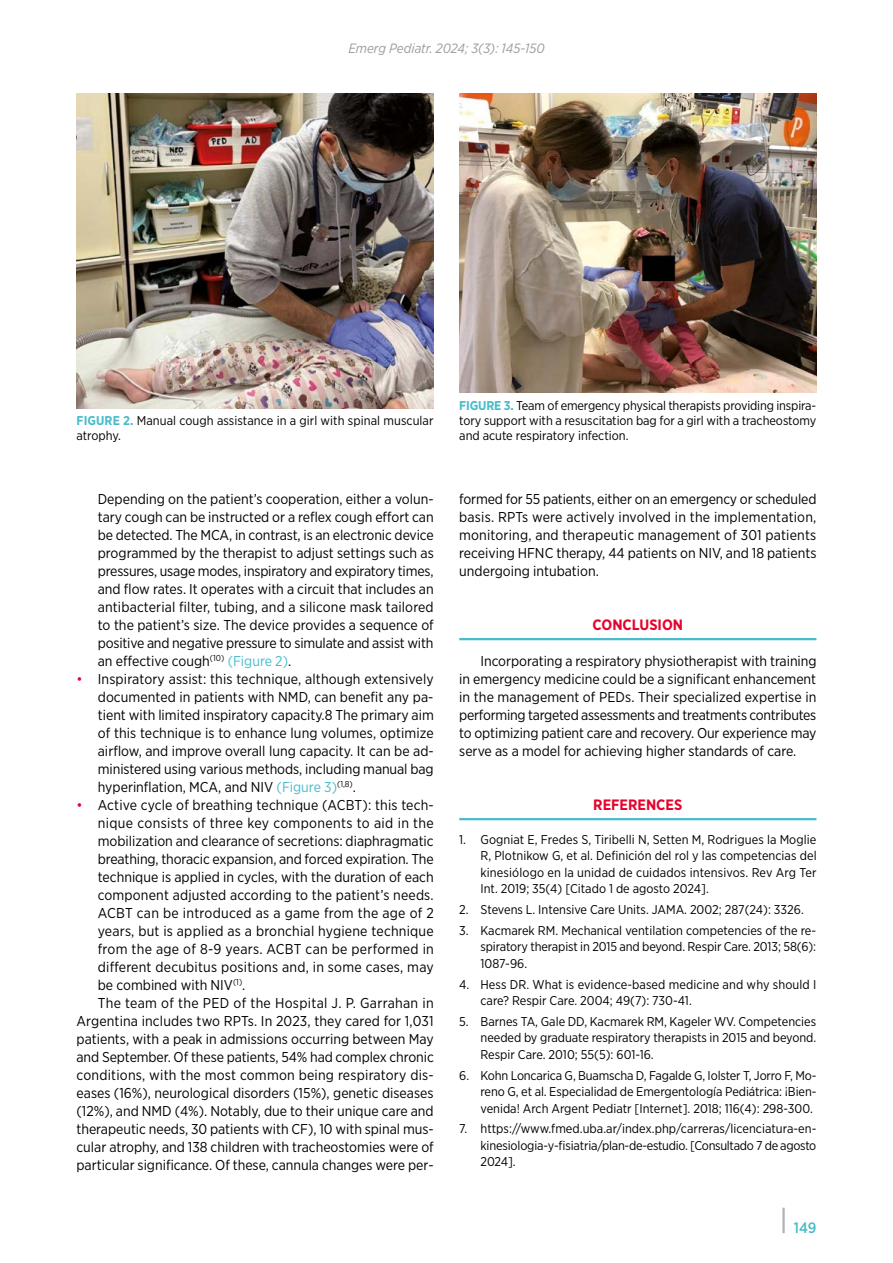
<style>
.page{position:relative;width:893px;height:1263px;background:#fff}
.page>*{position:absolute;margin:0;border:0;box-sizing:border-box;transform-origin:0 0}
.t1{font:700 15px "Gotham Narrow";color:#e4032c}
.t2{font:500 15px "Gotham Narrow";color:#47bcca}
.t3{font:14.25px/18px "Gotham Narrow";color:#000;text-align:justify}
.t4{font:14.25px "Gotham Narrow";letter-spacing:.02em;color:#000}
.t5{font:14.25px "Gotham Narrow";letter-spacing:.025em;color:#000}
.t6{font:italic 13.5px "Gotham Narrow";color:#9d9d9c}
.t7{font:12.75px/16.5px "Gotham Narrow";color:#000;text-align:justify}
.s1{font-weight:700;color:#47bcca}
.s2{color:#47bcca}
.s3{color:#e4032c}
</style>
<div class="page">
<hr style="left:782px;top:1208px;width:3px;height:25px;background:#b3b2b2">
<hr style="left:459px;top:638px;width:357px;height:2px;background:#47bcca">
<hr style="left:459px;top:818px;width:357px;height:2px;background:#47bcca">
<img style="left:77px;top:94px;width:357px;height:314px">
<img style="left:459px;top:94px;width:357px;height:299px">
<p class="t6" style="left:348px;top:40px;width:198px">Emerg Pediatr. 2024; 3(3): 145-150</p>
<p class="t7" style="left:77px;top:413px;width:359px;line-height:15px"><span class="s1">FIGURE 2.</span> Manual cough assistance in a girl with spinal muscular atrophy.</p>
<p class="t3" style="left:98px;top:490px;width:338px">Depending on the patient’s cooperation, either a volun&shy;tary cough can be instructed or a reflex cough effort can be detected. The MCA, in contrast, is an electronic device programmed by the therapist to adjust settings such as pressures, usage modes, inspiratory and expiratory times, and flow rates. It operates with a circuit that includes an antibacterial filter, tubing, and a silicone mask tailored to the patient’s size. The device provides a sequence of positive and negative pressure to simulate and assist with an effective cough<sup>(10)</sup> <span class="s2">(Figure 2)</span>.</p>
<p class="t3" style="left:98px;top:670px;width:338px;text-indent:-21px"><span class="s3">•</span> Inspiratory assist: this technique, although extensively documented in patients with NMD, can benefit any pa&shy;tient with limited inspiratory capacity.8 The primary aim of this technique is to enhance lung volumes, optimize airflow, and improve overall lung capacity. It can be ad&shy;ministered using various methods, including manual bag hyperinflation, MCA, and NIV <span class="s2">(Figure 3)</span><sup>(1,8)</sup>.</p>
<p class="t3" style="left:77px;top:796px;width:359px"><span class="s3">•</span> Active cycle of breathing technique (ACBT): this tech-</p>
<p class="t5" style="left:98px;top:814px;width:338px">nique consists of three key components to aid in the</p>
<p class="t3" style="left:98px;top:832px;width:337px">mobilization and clearance of secretions: diaphragmatic</p>
<p class="t3" style="left:98px;top:850px;width:337px">breathing, thoracic expansion, and forced expiration. The</p>
<p class="t3" style="left:98px;top:868px;width:337px">technique is applied in cycles, with the duration of each</p>
<p class="t3" style="left:98px;top:886px;width:337px">component adjusted according to the patient’s needs.</p>
<p class="t4" style="left:98px;top:904px;width:338px">ACBT can be introduced as a game from the age of 2</p>
<p class="t3" style="left:98px;top:922px;width:337px">years, but is applied as a bronchial hygiene technique</p>
<p class="t4" style="left:98px;top:940px;width:338px">from the age of 8-9 years. ACBT can be performed in</p>
<p class="t3" style="left:98px;top:958px;width:337px">different decubitus positions and, in some cases, may</p>
<p class="t3" style="left:98px;top:976px;width:149px">be combined with NIV<sup>(1)</sup>.</p>
<p class="t4" style="left:98px;top:994px;width:337px">The team of the PED of the Hospital J. P. Garrahan in</p>
<p class="t3" style="left:77px;top:1012px;width:358px">Argentina includes two RPTs. In 2023, they cared for 1,031</p>
<p class="t3" style="left:77px;top:1030px;width:359px">patients, with a peak in admissions occurring between May</p>
<p class="t3" style="left:77px;top:1048px;width:359px">and September. Of these patients, 54% had complex chronic</p>
<p class="t3" style="left:77px;top:1066px;width:359px">conditions, with the most common being respiratory dis-</p>
<p class="t3" style="left:77px;top:1084px;width:359px">eases (16%), neurological disorders (15%), genetic diseases</p>
<p class="t3" style="left:77px;top:1102px;width:359px">(12%), and NMD (4%). Notably, due to their unique care and</p>
<p class="t3" style="left:77px;top:1120px;width:359px">therapeutic needs, 30 patients with CF), 10 with spinal mus-</p>
<p class="t3" style="left:77px;top:1138px;width:359px">cular atrophy, and 138 children with tracheostomies were of</p>
<p class="t3" style="left:77px;top:1156px;width:359px">particular significance. Of these, cannula changes were per-</p>
<p class="t7" style="left:459px;top:398px;width:359px;line-height:15px"><span class="s1">FIGURE 3.</span> Team of emergency physical therapists providing inspira&shy;tory support with a resuscitation bag for a girl with a tracheostomy and acute respiratory infection.</p>
<p class="t3" style="left:459px;top:490px;width:359px">formed for 55 patients, either on an emergency or scheduled basis. RPTs were actively involved in the implementation, monitoring, and therapeutic management of 301 patients receiving HFNC therapy, 44 patients on NIV, and 18 patients undergoing intubation.</p>
<p class="t1" style="left:593px;top:615px;width:92px">CONCLUSION</p>
<p class="t3" style="left:459px;top:652px;width:359px;text-indent:21px">Incorporating a respiratory physiotherapist with training in emergency medicine could be a significant enhancement in the management of PEDs. Their specialized expertise in performing targeted assessments and treatments contributes to optimizing patient care and recovery. Our experience may serve as a model for achieving higher standards of care.</p>
<p class="t1" style="left:593px;top:795px;width:91px">REFERENCES</p>
<p class="t7" style="left:480px;top:831px;width:338px;text-indent:-21px">1. Gogniat E, Fredes S, Tiribelli N, Setten M, Rodrigues la Moglie R, Plotnikow G, et al. Definición del rol y las competencias del kinesiólogo en la unidad de cuidados intensivos. Rev Arg Ter Int. 2019; 35(4) [Citado 1 de agosto 2024].</p>
<p class="t7" style="left:459px;top:901px;width:346px">2. Stevens L. Intensive Care Units. JAMA. 2002; 287(24): 3326.</p>
<p class="t7" style="left:480px;top:922px;width:337px;text-indent:-21px">3. Kacmarek RM. Mechanical ventilation competencies of the re&shy;spiratory therapist in 2015 and beyond. Respir Care. 2013; 58(6):<br>1087-96.</p>
<p class="t7" style="left:480px;top:976px;width:337px;text-indent:-21px">4. Hess DR. What is evidence-based medicine and why should I care? Respir Care. 2004; 49(7): 730-41.</p>
<p class="t7" style="left:480px;top:1013px;width:337px;text-indent:-21px">5. Barnes TA, Gale DD, Kacmarek RM, Kageler WV. Competencies needed by graduate respiratory therapists in 2015 and beyond.<br>Respir Care. 2010; 55(5): 601-16.</p>
<p class="t7" style="left:480px;top:1067px;width:338px;text-indent:-21px">6. Kohn Loncarica G, Buamscha D, Fagalde G, Iolster T, Jorro F, Mo&shy;reno G, et al. Especialidad de Emergentología Pediátrica: ¡Bien&shy;venida! Arch Argent Pediatr [Internet]. 2018; 116(4): 298-300.</p>
<p class="t7" style="left:480px;top:1120px;width:337px;text-indent:-21px">7. https://www.fmed.uba.ar/index.php/carreras/licenciatura-en&shy;kinesiologia-y-fisiatria/plan-de-estudio. [Consultado 7 de agosto 2024].</p>
<p class="t2" style="left:794px;top:1218px;width:24px">149</p>
</div>
